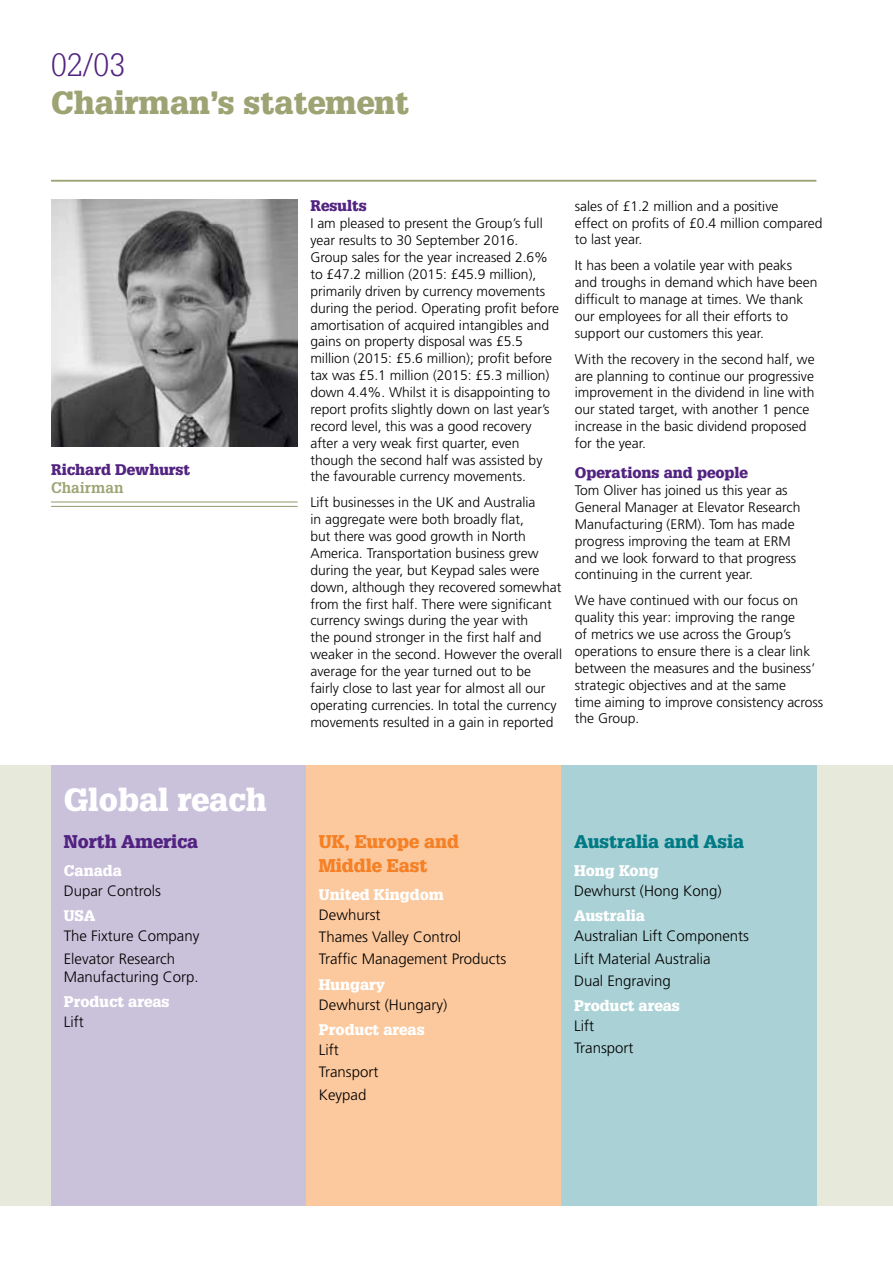
<style>
.page{position:relative;width:893px;height:1263px;background:#fff}
.page>*{position:absolute;margin:0;border:0;box-sizing:border-box;transform-origin:0 0}
.t1{font:900 31.5px "Glypha";color:#9ea374}
.t2{font:900 31.5px "Glypha";color:#fff}
.t3{font:300 31.5px "Glypha";color:#522380}
.t4{font:900 18px/24px "Glypha";color:#f58025}
.t5{font:900 18px "Glypha";color:#007b85}
.t6{font:900 18px "Glypha";color:#522380}
.t7{font:300 15px/22.2px "Frutiger";color:#000}
.t8{font:900 15px "Glypha";color:#fff}
.t9{font:900 15px "Glypha";color:#522380}
.t10{font:700 15px "Glypha";color:#9ea374}
.t11{font:300 13.8px/16.8px "Frutiger";color:#000}
</style>
<div class="page">
<hr style="left:51px;top:180px;width:765px;height:2px;background:#9ea374">
<div style="left:0;top:765px;width:893px;height:440px;background:#e7e9db"></div>
<img style="left:51px;top:200px;width:247px;height:246px">
<hr style="left:51px;top:502px;width:247px;height:1px;background:#95996d">
<hr style="left:51px;top:506px;width:247px;height:1px;background:#95996d">
<div style="left:51px;top:765px;width:255px;height:440px;background:#cac1db"></div>
<div style="left:306px;top:765px;width:255px;height:440px;background:#fcc89d"></div>
<div style="left:561px;top:765px;width:255px;height:440px;background:#aad1d5"></div>
<h1 class="t3" style="left:51px;top:47px;width:76px">02/03</h1>
<h1 class="t1" style="left:51px;top:84px;width:360px">Chairman’s statement</h1>
<p class="t9" style="left:51px;top:461px;width:141px">Richard Dewhurst</p>
<p class="t10" style="left:51px;top:478px;width:74px">Chairman</p>
<h1 class="t2" style="left:64px;top:781px;width:205px">Global reach</h1>
<h2 class="t6" style="left:64px;top:831px;width:136px">North America</h2>
<p class="t8" style="left:64px;top:861px;width:60px">Canada</p>
<p class="t7" style="left:64px;top:880px;width:99px">Dupar Controls</p>
<p class="t8" style="left:64px;top:907px;width:33px">USA</p>
<p class="t7" style="left:64px;top:925px;width:137px">The Fixture Company<br>Elevator Research</p>
<p class="t7" style="left:64px;top:965px;width:137px">Manufacturing Corp.</p>
<p class="t8" style="left:64px;top:992px;width:107px">Product areas</p>
<p class="t7" style="left:64px;top:1010px;width:21px">Lift</p>
<p class="t9" style="left:310px;top:197px;width:58px">Results</p>
<p class="t11" style="left:310px;top:215px;width:250px">I am pleased to present the Group’s full year results to 30 September 2016.<br>Group sales for the year increased 2.6% to £47.2 million (2015: £45.9 million), primarily driven by currency movements during the period. Operating profit before amortisation of acquired intangibles and gains on property disposal was £5.5 million (2015: £5.6 million); profit before tax was £5.1 million (2015: £5.3 million) down 4.4%. Whilst it is disappointing to report profits slightly down on last year’s record level, this was a good recovery after a very weak first quarter, even though the second half was assisted by the favourable currency movements.</p>
<p class="t11" style="left:310px;top:494px;width:253px">Lift businesses in the UK and Australia<br>in aggregate were both broadly flat,<br>but there was good growth in North America. Transportation business grew during the year, but Keypad sales were down, although they recovered somewhat from the first half. There were significant currency swings during the year with<br>the pound stronger in the first half and weaker in the second. However the overall average for the year turned out to be fairly close to last year for almost all our operating currencies. In total the currency movements resulted in a gain in reported</p>
<p class="t11" style="left:575px;top:197px;width:249px">sales of £1.2 million and a positive<br>effect on profits of £0.4 million compared to last year.</p>
<p class="t11" style="left:575px;top:257px;width:244px">It has been a volatile year with peaks and troughs in demand which have been difficult to manage at times. We thank our employees for all their efforts to support our customers this year.</p>
<p class="t11" style="left:575px;top:350px;width:241px">With the recovery in the second half, we are planning to continue our progressive improvement in the dividend in line with our stated target, with another 1 pence increase in the basic dividend proposed for the year.</p>
<p class="t9" style="left:575px;top:464px;width:175px">Operations and people</p>
<p class="t11" style="left:575px;top:482px;width:227px">Tom Oliver has joined us this year as General Manager at Elevator Research Manufacturing (ERM). Tom has made progress improving the team at ERM and we look forward to that progress continuing in the current year.</p>
<p class="t11" style="left:575px;top:592px;width:250px">We have continued with our focus on quality this year: improving the range<br>of metrics we use across the Group’s operations to ensure there is a clear link between the measures and the business’ strategic objectives and at the same<br>time aiming to improve consistency across the Group.</p>
<h2 class="t4" style="left:319px;top:830px;width:142px">UK, Europe and<br>Middle East</h2>
<p class="t8" style="left:319px;top:885px;width:127px">United Kingdom</p>
<p class="t7" style="left:319px;top:904px;width:189px">Dewhurst<br>Thames Valley Control<br>Traffic Management Products</p>
<p class="t8" style="left:319px;top:975px;width:68px">Hungary</p>
<p class="t7" style="left:319px;top:993px;width:130px">Dewhurst (Hungary)</p>
<p class="t8" style="left:319px;top:1020px;width:107px">Product areas</p>
<p class="t7" style="left:319px;top:1039px;width:61px">Lift<br>Transport<br>Keypad</p>
<h2 class="t5" style="left:574px;top:831px;width:171px">Australia and Asia</h2>
<p class="t8" style="left:574px;top:861px;width:86px">Hong Kong</p>
<p class="t7" style="left:574px;top:880px;width:149px">Dewhurst (Hong Kong)</p>
<p class="t8" style="left:574px;top:907px;width:72px">Australia</p>
<p class="t7" style="left:574px;top:925px;width:177px">Australian Lift Components<br>Lift Material Australia<br>Dual Engraving</p>
<p class="t8" style="left:574px;top:996px;width:107px">Product areas</p>
<p class="t7" style="left:574px;top:1015px;width:61px">Lift<br>Transport</p>
</div>
